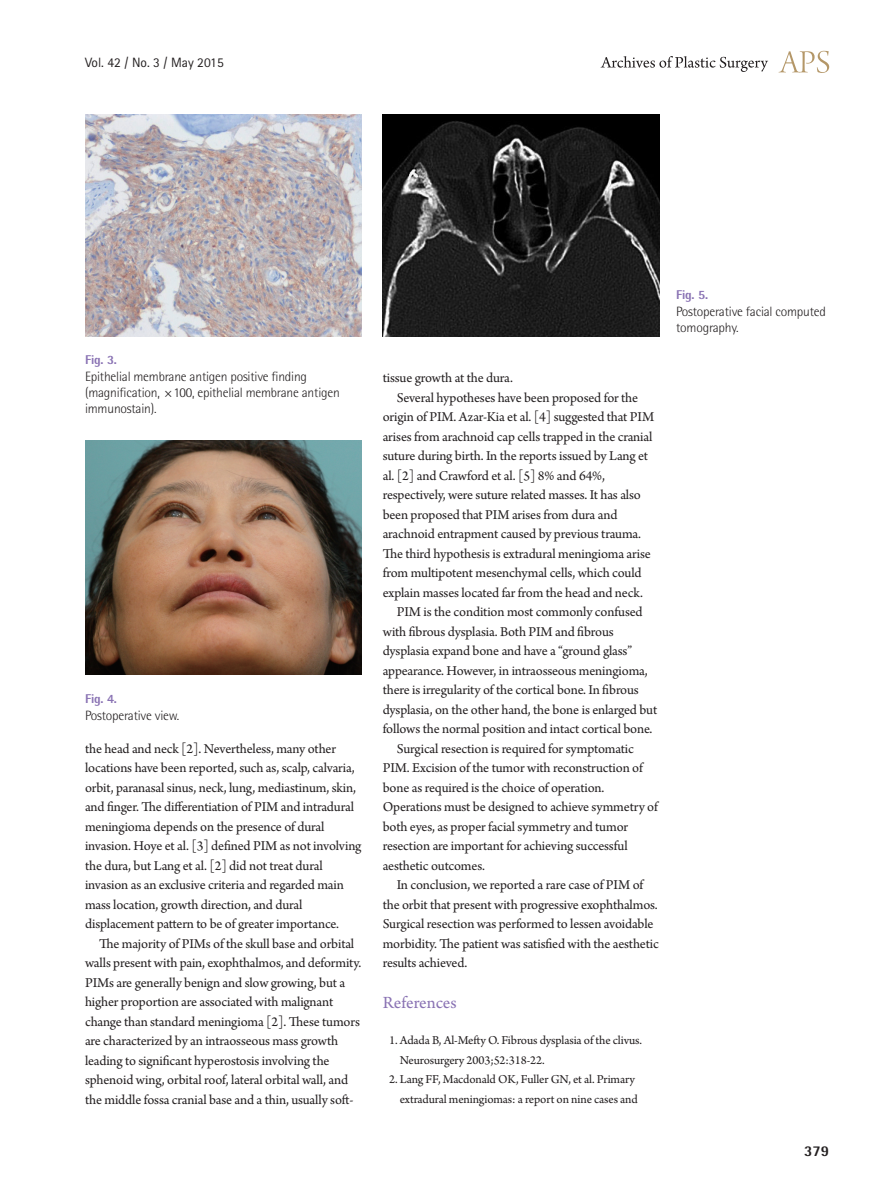
<style>
.page{position:relative;width:893px;height:1191px;background:#fff}
.page>*{position:absolute;margin:0;border:0;box-sizing:border-box;transform-origin:0 0}
.대제목{font:18px "Arno Pro";letter-spacing:-.005em;color:#8972b3}
.t1{font:800 15px "Rotis Semi Sans Std";color:#231f20}
.본문{font:14.25px/19.5px "Arno Pro";letter-spacing:-.01em;color:#231f20}
.표_그림_설명{font:300 13.5px/16.2px "Rotis Semi Sans Std";letter-spacing:-.015em;color:#231f20}
.권_호_월{font:13.5px "Rotis Sans Serif Std";color:#231f20}
.참고문헌_1{font:12.75px/19.5px "Arno Pro";letter-spacing:-.01em;color:#231f20}
.표_그림_설명-2{font:800 12.75px "Rotis Semi Sans Std";letter-spacing:-.015em;color:#8972b3}
</style>
<div class="page">
<svg style="left:779px;top:51px;width:50px;height:22px"></svg>
<svg style="left:601px;top:56px;width:167px;height:16px"></svg>
<img style="left:383px;top:115px;width:276px;height:221px">
<img style="left:85px;top:441px;width:276px;height:234px">
<img style="left:85px;top:115px;width:276px;height:221px">
<p class="권_호_월" style="left:85px;top:54px;width:140px">Vol. 42 / No. 3 / May 2015</p>
<p class="표_그림_설명-2" style="left:85px;top:352px;width:33px">Fig. 3.</p>
<p class="표_그림_설명" style="left:85px;top:368px;width:256px">Epithelial membrane antigen positive finding (magnification, ×100, epithelial membrane antigen immunostain).</p>
<p class="본문" style="left:383px;top:369px;width:132px">tissue growth at the dura.</p>
<p class="본문" style="left:383px;top:388px;width:273px;text-indent:14px">Several hypotheses have been proposed for the origin of PIM. Azar-Kia et al. [4] suggested that PIM arises from arachnoid cap cells trapped in the cranial suture during birth. In the reports issued by Lang et al. [2] and Crawford et al. [5] 8% and 64%, respectively, were suture related masses. It has also been proposed that PIM arises from dura and arachnoid entrapment caused by previous trauma.<br>The third hypothesis is extradural meningioma arise from multipotent mesenchymal cells, which could explain masses located far from the head and neck.</p>
<p class="본문" style="left:383px;top:603px;width:276px;text-indent:14px">PIM is the condition most commonly confused with fibrous dysplasia. Both PIM and fibrous dysplasia expand bone and have a “ground glass” appearance. However, in intraosseous meningioma, there is irregularity of the cortical bone. In fibrous dysplasia, on the other hand, the bone is enlarged but follows the normal position and intact cortical bone.</p>
<p class="본문" style="left:383px;top:739px;width:277px;text-indent:14px">Surgical resection is required for symptomatic PIM. Excision of the tumor with reconstruction of bone as required is the choice of operation.<br>Operations must be designed to achieve symmetry of both eyes, as proper facial symmetry and tumor resection are important for achieving successful aesthetic outcomes.</p>
<p class="본문" style="left:383px;top:876px;width:278px;text-indent:14px">In conclusion, we reported a rare case of PIM of the orbit that present with progressive exophthalmos.<br>Surgical resection was performed to lessen avoidable morbidity. The patient was satisfied with the aesthetic results achieved.</p>
<p class="대제목" style="left:383px;top:992px;width:75px">References</p>
<p class="참고문헌_1" style="left:400px;top:1031px;width:244px;text-indent:-11px">1. Adada B, Al-Mefty O. Fibrous dysplasia of the clivus.<br>Neurosurgery 2003;52:318-22.</p>
<p class="참고문헌_1" style="left:389px;top:1070px;width:250px;text-align:right">2. Lang FF, Macdonald OK, Fuller GN, et al. Primary extradural meningiomas: a report on nine cases and</p>
<p class="표_그림_설명-2" style="left:85px;top:690px;width:33px">Fig. 4.</p>
<p class="표_그림_설명" style="left:85px;top:707px;width:96px">Postoperative view.</p>
<p class="본문" style="left:85px;top:739px;width:278px">the head and neck [2]. Nevertheless, many other locations have been reported, such as, scalp, calvaria, orbit, paranasal sinus, neck, lung, mediastinum, skin, and finger. The differentiation of PIM and intradural meningioma depends on the presence of dural invasion. Hoye et al. [3] defined PIM as not involving the dura, but Lang et al. [2] did not treat dural invasion as an exclusive criteria and regarded main mass location, growth direction, and dural displacement pattern to be of greater importance.</p>
<p class="본문" style="left:85px;top:934px;width:278px;text-indent:14px">The majority of PIMs of the skull base and orbital walls present with pain, exophthalmos, and deformity.<br>PIMs are generally benign and slow growing, but a higher proportion are associated with malignant change than standard meningioma [2]. These tumors are characterized by an intraosseous mass growth leading to significant hyperostosis involving the sphenoid wing, orbital roof, lateral orbital wall, and the middle fossa cranial base and a thin, usually soft-</p>
<p class="표_그림_설명-2" style="left:676px;top:286px;width:33px">Fig. 5.</p>
<p class="표_그림_설명" style="left:676px;top:303px;width:151px">Postoperative facial computed tomography.</p>
<p class="t1" style="left:804px;top:1141px;width:27px">379</p>
</div>
